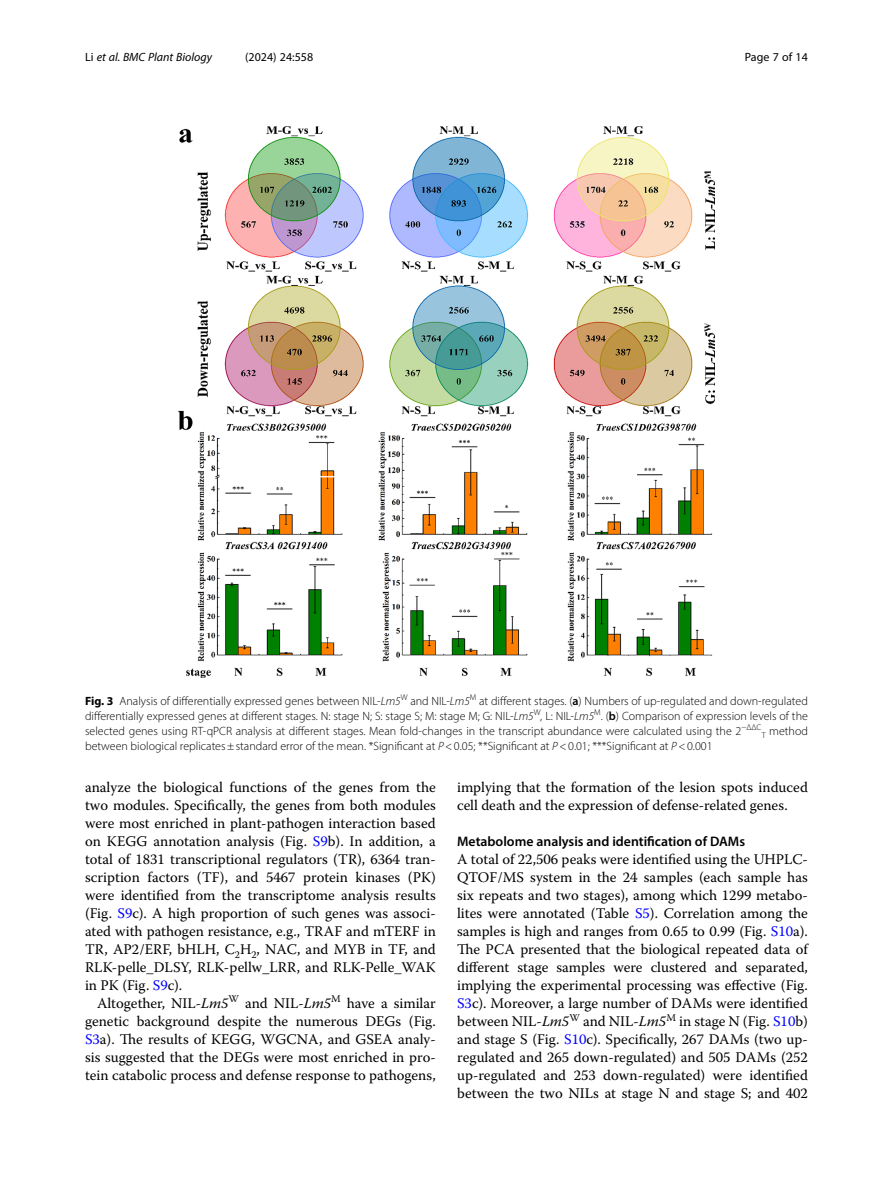
<style>
.page{position:relative;width:893px;height:1191px;background:#fff}
.page>*{position:absolute;margin:0;border:0;box-sizing:border-box;transform-origin:0 0}
.Body_Text_Indent{font:14.7px/18px "Warnock Pro";color:#000;text-align:justify}
.Body_Text{font:14.7px/18px "Warnock Pro";color:#000;text-align:justify}
.Head_2{font:600 13.8px "Myriad Pro";color:#000}
.Figure_Caption{font:300 12px/15px "Myriad Pro";color:#000;text-align:justify}
.t1{font:italic 12px "Myriad Pro";color:#000}
.t2{font:12px "Myriad Pro";color:#000}
.s1{font-style:normal}
.s2{font-weight:700}
.s3{font-style:italic}
.s4{font-weight:600}
.s5{color:#00f}
</style>
<div class="page">
<img style="left:179px;top:126px;width:535px;height:552px">
<p class="t1" style="left:85px;top:50px;width:128px"><span class="s1">Li</span> et al. BMC Plant Biology</p>
<p class="t2" style="left:245px;top:50px;width:70px">(2024) 24:558</p>
<p class="t2" style="left:745px;top:50px;width:65px">Page 7 of 14</p>
<p class="Figure_Caption" style="left:85px;top:693px;width:724px"><span class="s2">Fig. 3</span> Analysis of differentially expressed genes between NIL-<span class="s3">Lm5</span><sup>W</sup> and NIL-<span class="s3">Lm5</span><sup>M</sup> at different stages. (<span class="s4">a</span>) Numbers of up-regulated and down-regulated differentially expressed genes at different stages. N: stage N; S: stage S; M: stage M; G: NIL-<span class="s3">Lm5</span><sup>W</sup>, L: NIL-<span class="s3">Lm5</span><sup>M</sup>. (<span class="s4">b</span>) Comparison of expression levels of the selected genes using RT-qPCR analysis at different stages. Mean fold-changes in the transcript abundance were calculated using the 2<sup>−ΔΔC</sup><sub>T</sub> method between biological replicates±standard error of the mean. *Significant at <span class="s3">P</span>&lt;0.05; **Significant at <span class="s3">P</span>&lt;0.01; ***Significant at <span class="s3">P</span>&lt;0.001</p>
<p class="Body_Text_Indent" style="left:85px;top:778px;width:352px">analyze the biological functions of the genes from the two modules. Specifically, the genes from both modules were most enriched in plant-pathogen interaction based on KEGG annotation analysis (Fig. <span class="s5">S9</span>b). In addition, a total of 1831 transcriptional regulators (TR), 6364 tran&shy;scription factors (TF), and 5467 protein kinases (PK) were identified from the transcriptome analysis results (Fig. <span class="s5">S9</span>c). A high proportion of such genes was associ&shy;ated with pathogen resistance, e.g., TRAF and mTERF in TR, AP2/ERF, bHLH, C<sub>2</sub>H<sub>2</sub>, NAC, and MYB in TF, and RLK-pelle_DLSY, RLK-pellw_LRR, and RLK-Pelle_WAK in PK (Fig. <span class="s5">S9</span>c).</p>
<p class="Body_Text_Indent" style="left:85px;top:994px;width:352px;text-indent:12px">Altogether, NIL-<span class="s3">Lm5</span><sup>W</sup> and NIL-<span class="s3">Lm5</span><sup>M</sup> have a similar genetic background despite the numerous DEGs (Fig.<br><span class="s5">S3</span>a). The results of KEGG, WGCNA, and GSEA analy&shy;sis suggested that the DEGs were most enriched in pro&shy;tein catabolic process and defense response to pathogens,</p>
<p class="Body_Text_Indent" style="left:457px;top:778px;width:352px">implying that the formation of the lesion spots induced cell death and the expression of defense-related genes.</p>
<p class="Head_2" style="left:457px;top:833px;width:289px">Metabolome analysis and identification of DAMs</p>
<p class="Body_Text" style="left:457px;top:850px;width:352px">A total of 22,506 peaks were identified using the UHPLC-QTOF/MS system in the 24 samples (each sample has six repeats and two stages), among which 1299 metabo&shy;lites were annotated (Table <span class="s5">S5</span>). Correlation among the samples is high and ranges from 0.65 to 0.99 (Fig. <span class="s5">S10</span>a).<br>The PCA presented that the biological repeated data of different stage samples were clustered and separated, implying the experimental processing was effective (Fig.<br><span class="s5">S3</span>c). Moreover, a large number of DAMs were identified between NIL-<span class="s3">Lm5</span><sup>W</sup> and NIL-<span class="s3">Lm5</span><sup>M</sup> in stage N (Fig. <span class="s5">S10</span>b) and stage S (Fig. <span class="s5">S10</span>c). Specifically, 267 DAMs (two up&shy;regulated and 265 down-regulated) and 505 DAMs (252 up-regulated and 253 down-regulated) were identified between the two NILs at stage N and stage S; and 402</p>
</div>
